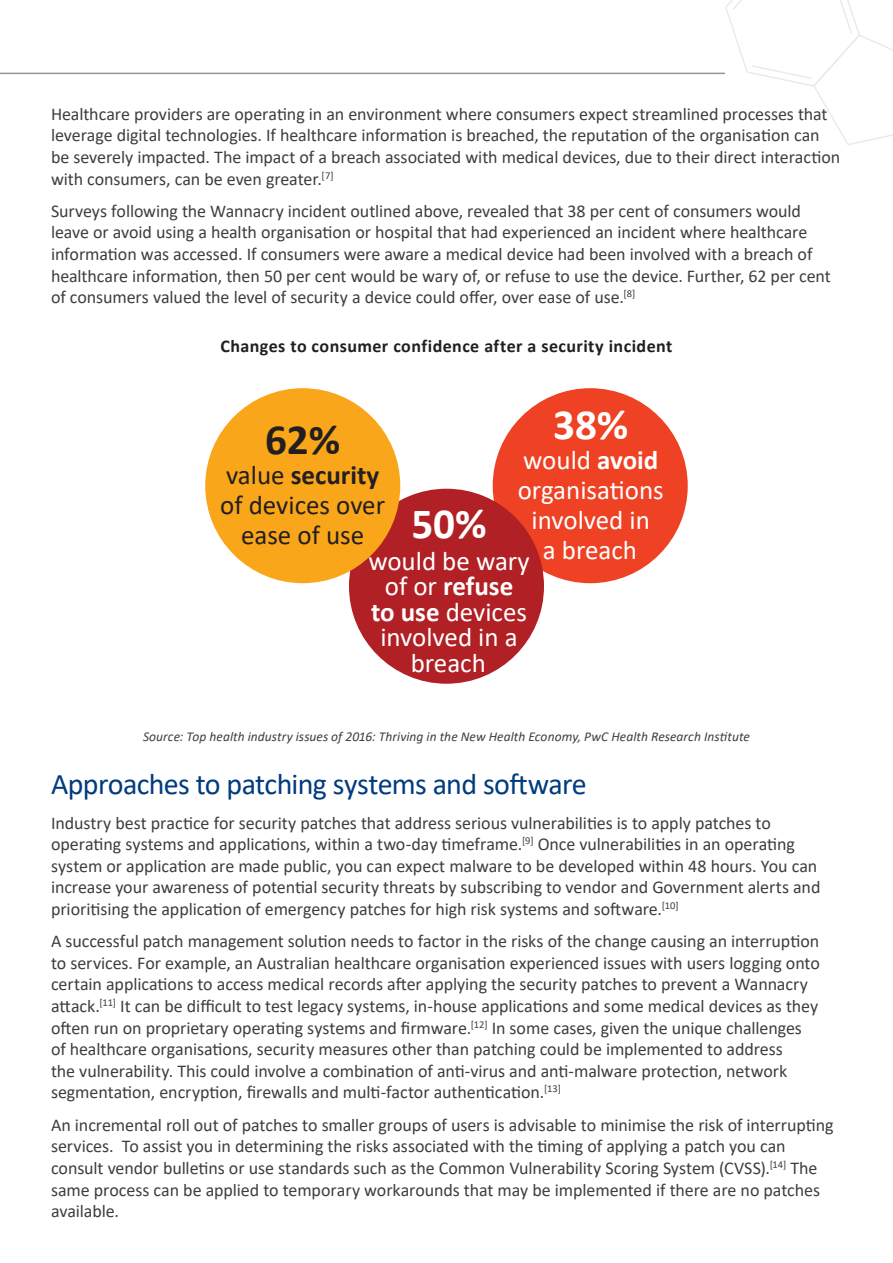
<style>
.page{position:relative;width:893px;height:1263px;background:#fff}
.page>*{position:absolute;margin:0;border:0;box-sizing:border-box;transform-origin:0 0}
.Cover_-_mainheading{font:700 43.2px "Calibri";color:#fff}
.Cover_-_mainheading-2{font:700 43.2px "Calibri";color:#231f20}
.Heading_2{font:30px "Calibri";letter-spacing:-.025em;color:#013b7f}
.Cover_-_mainheading-3{font:27px/25.5px "Calibri";color:#fff;text-align:center}
.Cover_-_mainheading-4{font:27px/30px "Calibri";color:#231f20;text-align:center}
.Paragraph_standard{font:18px/21.6px "Calibri";letter-spacing:-.005em;color:#3e3e3f}
.t1{font:700 18px "Calibri";letter-spacing:.025em;color:#231f20}
.Paragraph_standard-2{font:italic 13.5px "Calibri";letter-spacing:.005em;color:#3e3e3f}
.s1{font-weight:700}
</style>
<div class="page">
<svg style="left:725px;top:0;width:168px;height:145px"></svg>
<hr style="left:0;top:73px;width:725px;height:1px;background:#939598">
<div style="left:493px;top:388px;width:195px;height:195px;background:#ef4123;border-radius:50%"></div>
<div style="left:349px;top:489px;width:195px;height:195px;background:#b12024;border-radius:50%"></div>
<div style="left:205px;top:388px;width:195px;height:195px;background:#faa61a;border-radius:50%"></div>
<p class="Paragraph_standard" style="left:51px;top:104px;width:791px">Healthcare providers are operating in an environment where consumers expect streamlined processes that leverage digital technologies. If healthcare information is breached, the reputation of the organisation can be severely impacted. The impact of a breach associated with medical devices, due to their direct interaction with consumers, can be even greater.<sup>[7]</sup></p>
<p class="Paragraph_standard" style="left:51px;top:201px;width:781px">Surveys following the Wannacry incident outlined above, revealed that 38 per cent of consumers would leave or avoid using a health organisation or hospital that had experienced an incident where healthcare information was accessed. If consumers were aware a medical device had been involved with a breach of healthcare information, then 50 per cent would be wary of, or refuse to use the device. Further, 62 per cent of consumers valued the level of security a device could offer, over ease of use.<sup>[8]</sup></p>
<p class="t1" style="left:221px;top:333px;width:453px">Changes to consumer confidence after a security incident</p>
<p class="Cover_-_mainheading" style="left:553px;top:394px;width:77px">38%</p>
<p class="Cover_-_mainheading-3" style="left:518px;top:446px;width:148px;line-height:30px">would <span class="s1">avoid </span>organisations involved in<br>a breach</p>
<p class="Cover_-_mainheading-2" style="left:265px;top:409px;width:77px">62%</p>
<p class="Cover_-_mainheading-4" style="left:220px;top:461px;width:166px">value <span class="s1">security </span>of devices over ease of use</p>
<p class="Cover_-_mainheading" style="left:411px;top:493px;width:77px">50%</p>
<p class="Cover_-_mainheading-3" style="left:368px;top:549px;width:163px">would be wary of or <span class="s1">refuse<br>to use</span> devices involved in a breach</p>
<p class="Paragraph_standard-2" style="left:143px;top:727px;width:608px">Source: Top health industry issues of 2016: Thriving in the New Health Economy, PwC Health Research Institute</p>
<p class="Heading_2" style="left:51px;top:763px;width:537px">Approaches to patching systems and software</p>
<p class="Paragraph_standard" style="left:51px;top:813px;width:771px">Industry best practice for security patches that address serious vulnerabilities is to apply patches to operating systems and applications, within a two-day timeframe.<sup>[9]</sup> Once vulnerabilities in an operating system or application are made public, you can expect malware to be developed within 48 hours. You can increase your awareness of potential security threats by subscribing to vendor and Government alerts and prioritising the application of emergency patches for high risk systems and software.<sup>[10]</sup></p>
<p class="Paragraph_standard" style="left:51px;top:931px;width:770px">A successful patch management solution needs to factor in the risks of the change causing an interruption to services. For example, an Australian healthcare organisation experienced issues with users logging onto certain applications to access medical records after applying the security patches to prevent a Wannacry attack.<sup>[11]</sup> It can be difficult to test legacy systems, in-house applications and some medical devices as they often run on proprietary operating systems and firmware.<sup>[12]</sup> In some cases, given the unique challenges of healthcare organisations, security measures other than patching could be implemented to address<br>the vulnerability. This could involve a combination of anti-virus and anti-malware protection, network segmentation, encryption, firewalls and multi-factor authentication.<sup>[13]</sup></p>
<p class="Paragraph_standard" style="left:51px;top:1115px;width:784px">An incremental roll out of patches to smaller groups of users is advisable to minimise the risk of interrupting services. To assist you in determining the risks associated with the timing of applying a patch you can consult vendor bulletins or use standards such as the Common Vulnerability Scoring System (CVSS).<sup>[14]</sup> The same process can be applied to temporary workarounds that may be implemented if there are no patches available.</p>
</div>
